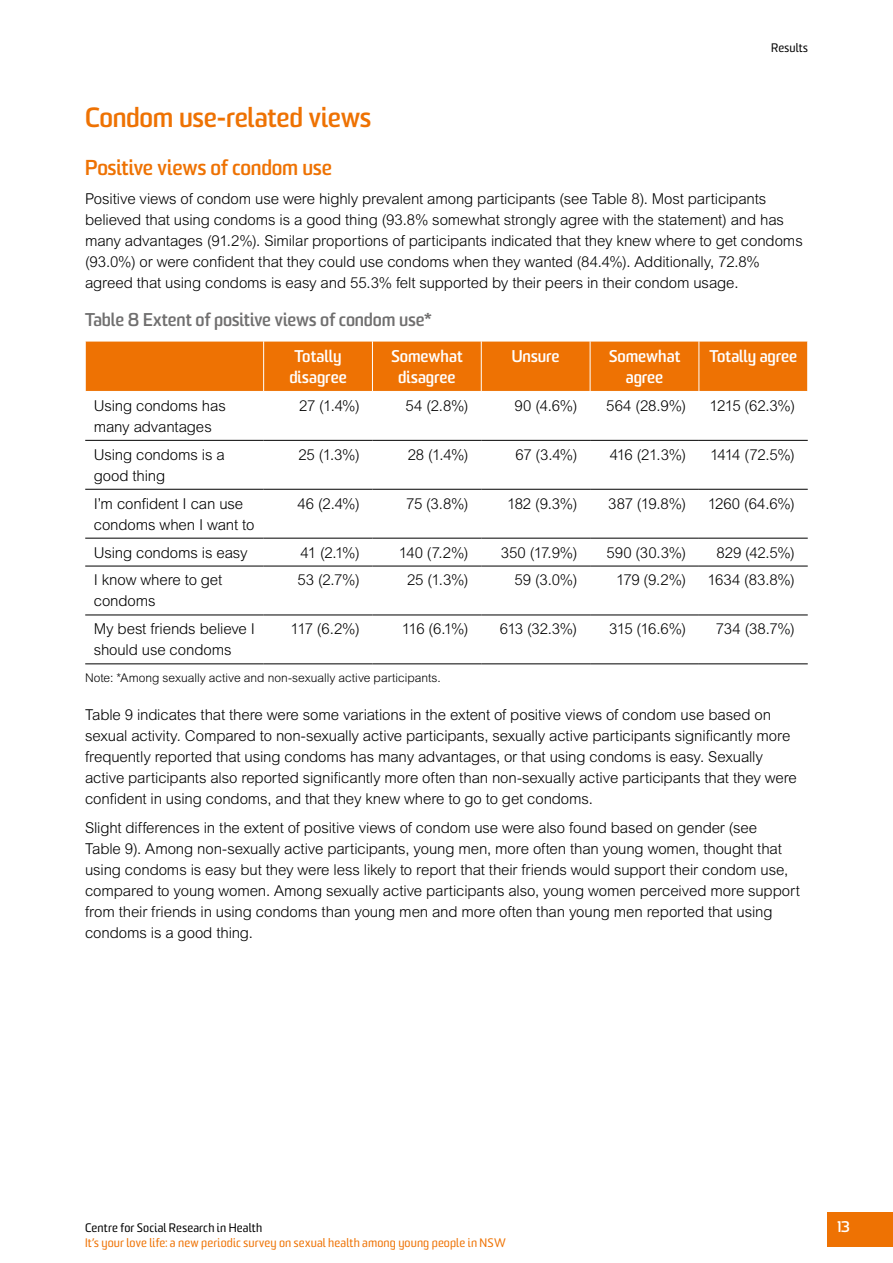
<style>
.page{position:relative;width:893px;height:1263px;background:#fff}
.page>*{position:absolute;margin:0;border:0;box-sizing:border-box;transform-origin:0 0}
.t1{font:700 27px "Sommet";letter-spacing:-.01em;color:#ee7203}
.t2{font:700 21px "Sommet";letter-spacing:-.005em;color:#ee7203}
.t3{font:700 18px "Sommet";letter-spacing:-.005em;color:#706f6f}
.t4{font:700 16.5px/21px "Sommet";color:#fff;text-align:center}
.t5{font:300 15px/21px "Arial MT Std";letter-spacing:-.01em;color:#000}
.t6{font:700 15px "Sommet";color:#fff}
.t7{font:12px "Sommet";letter-spacing:.01em;color:#ee7203}
.t8{font:300 12px "Arial MT Std";color:#000}
.t9{font:12px "Sommet";letter-spacing:.015em;color:#000}
</style>
<div class="page">
<div style="left:828px;top:1212px;width:65px;height:35px;background:#ee7203"></div>
<div style="left:86px;top:342px;width:721px;height:49px;background:#ee7203"></div>
<svg style="left:85px;top:439px;width:723px;height:225px"></svg>
<hr style="left:263px;top:341px;width:1px;height:50px;background:#fff">
<hr style="left:372px;top:341px;width:1px;height:50px;background:#fff">
<hr style="left:481px;top:341px;width:1px;height:50px;background:#fff">
<hr style="left:590px;top:341px;width:1px;height:50px;background:#fff">
<hr style="left:699px;top:341px;width:1px;height:50px;background:#fff">
<hr style="left:85px;top:440px;width:179px;height:1px;background:#000">
<hr style="left:264px;top:440px;width:108px;height:1px;background:#000">
<hr style="left:372px;top:440px;width:109px;height:1px;background:#000">
<hr style="left:481px;top:440px;width:109px;height:1px;background:#000">
<hr style="left:590px;top:440px;width:109px;height:1px;background:#000">
<hr style="left:699px;top:440px;width:109px;height:1px;background:#000">
<hr style="left:85px;top:489px;width:179px;height:1px;background:#000">
<hr style="left:264px;top:489px;width:108px;height:1px;background:#000">
<hr style="left:372px;top:489px;width:109px;height:1px;background:#000">
<hr style="left:481px;top:489px;width:109px;height:1px;background:#000">
<hr style="left:590px;top:489px;width:109px;height:1px;background:#000">
<hr style="left:699px;top:489px;width:109px;height:1px;background:#000">
<hr style="left:85px;top:538px;width:179px;height:1px;background:#000">
<hr style="left:264px;top:538px;width:108px;height:1px;background:#000">
<hr style="left:372px;top:538px;width:109px;height:1px;background:#000">
<hr style="left:481px;top:538px;width:109px;height:1px;background:#000">
<hr style="left:590px;top:538px;width:109px;height:1px;background:#000">
<hr style="left:699px;top:538px;width:109px;height:1px;background:#000">
<hr style="left:85px;top:566px;width:179px;height:1px;background:#000">
<hr style="left:264px;top:566px;width:108px;height:1px;background:#000">
<hr style="left:372px;top:566px;width:109px;height:1px;background:#000">
<hr style="left:481px;top:566px;width:109px;height:1px;background:#000">
<hr style="left:590px;top:566px;width:109px;height:1px;background:#000">
<hr style="left:699px;top:566px;width:109px;height:1px;background:#000">
<hr style="left:85px;top:615px;width:179px;height:1px;background:#000">
<hr style="left:264px;top:615px;width:108px;height:1px;background:#000">
<hr style="left:372px;top:615px;width:109px;height:1px;background:#000">
<hr style="left:481px;top:615px;width:109px;height:1px;background:#000">
<hr style="left:590px;top:615px;width:109px;height:1px;background:#000">
<hr style="left:699px;top:615px;width:109px;height:1px;background:#000">
<hr style="left:85px;top:664px;width:179px;height:1px;background:#000">
<hr style="left:264px;top:664px;width:108px;height:1px;background:#000">
<hr style="left:372px;top:664px;width:109px;height:1px;background:#000">
<hr style="left:481px;top:664px;width:109px;height:1px;background:#000">
<hr style="left:590px;top:664px;width:109px;height:1px;background:#000">
<hr style="left:699px;top:664px;width:109px;height:1px;background:#000">
<p class="t9" style="left:771px;top:40px;width:38px">Results</p>
<h1 class="t1" style="left:85px;top:100px;width:288px">Condom use-related views</h1>
<h2 class="t2" style="left:85px;top:154px;width:248px">Positive views of condom use</h2>
<p class="t5" style="left:85px;top:189px;width:719px">Positive views of condom use were highly prevalent among participants (see Table 8). Most participants believed that using condoms is a good thing (93.8% somewhat strongly agree with the statement) and has many advantages (91.2%). Similar proportions of participants indicated that they knew where to get condoms (93.0%) or were confident that they could use condoms when they wanted (84.4%). Additionally, 72.8% agreed that using condoms is easy and 55.3% felt supported by their peers in their condom usage.</p>
<p class="t3" style="left:85px;top:309px;width:348px">Table 8 Extent of positive views of condom use*</p>
<p class="t4" style="left:289px;top:347px;width:59px">Totally disagree</p>
<p class="t4" style="left:391px;top:347px;width:73px">Somewhat disagree</p>
<p class="t4" style="left:512px;top:347px;width:49px">Unsure</p>
<p class="t4" style="left:609px;top:347px;width:73px">Somewhat agree</p>
<p class="t4" style="left:709px;top:347px;width:89px">Totally agree</p>
<p class="t5" style="left:94px;top:395px;width:134px">Using condoms has many advantages</p>
<p class="t5" style="left:299px;top:395px;width:62px">27 (1.4%)</p>
<p class="t5" style="left:406px;top:395px;width:64px">54 (2.8%)</p>
<p class="t5" style="left:515px;top:395px;width:64px">90 (4.6%)</p>
<p class="t5" style="left:606px;top:395px;width:81px">564 (28.9%)</p>
<p class="t5" style="left:710px;top:395px;width:87px">1215 (62.3%)</p>
<p class="t5" style="left:94px;top:444px;width:133px">Using condoms is a good thing</p>
<p class="t5" style="left:298px;top:444px;width:63px">25 (1.3%)</p>
<p class="t5" style="left:408px;top:444px;width:62px">28 (1.4%)</p>
<p class="t5" style="left:515px;top:444px;width:63px">67 (3.4%)</p>
<p class="t5" style="left:610px;top:444px;width:78px">416 (21.3%)</p>
<p class="t5" style="left:710px;top:444px;width:86px">1414 (72.5%)</p>
<p class="t5" style="left:94px;top:493px;width:162px">I’m confident I can use condoms when I want to</p>
<p class="t5" style="left:298px;top:493px;width:64px">46 (2.4%)</p>
<p class="t5" style="left:406px;top:493px;width:64px">75 (3.8%)</p>
<p class="t5" style="left:507px;top:493px;width:72px">182 (9.3%)</p>
<p class="t5" style="left:608px;top:493px;width:79px">387 (19.8%)</p>
<p class="t5" style="left:708px;top:493px;width:89px">1260 (64.6%)</p>
<p class="t5" style="left:94px;top:542px;width:155px">Using condoms is easy</p>
<p class="t5" style="left:301px;top:542px;width:61px">41 (2.1%)</p>
<p class="t5" style="left:399px;top:542px;width:71px">140 (7.2%)</p>
<p class="t5" style="left:501px;top:542px;width:78px">350 (17.9%)</p>
<p class="t5" style="left:606px;top:542px;width:81px">590 (30.3%)</p>
<p class="t5" style="left:716px;top:542px;width:80px">829 (42.5%)</p>
<p class="t5" style="left:94px;top:570px;width:130px">I know where to get condoms</p>
<p class="t5" style="left:298px;top:570px;width:64px">53 (2.7%)</p>
<p class="t5" style="left:407px;top:570px;width:63px">25 (1.3%)</p>
<p class="t5" style="left:515px;top:570px;width:64px">59 (3.0%)</p>
<p class="t5" style="left:616px;top:570px;width:72px">179 (9.2%)</p>
<p class="t5" style="left:707px;top:570px;width:89px">1634 (83.8%)</p>
<p class="t5" style="left:94px;top:618px;width:163px">My best friends believe I should use condoms</p>
<p class="t5" style="left:291px;top:618px;width:71px">117 (6.2%)</p>
<p class="t5" style="left:402px;top:618px;width:68px">116 (6.1%)</p>
<p class="t5" style="left:500px;top:618px;width:79px">613 (32.3%)</p>
<p class="t5" style="left:609px;top:618px;width:78px">315 (16.6%)</p>
<p class="t5" style="left:716px;top:618px;width:80px">734 (38.7%)</p>
<p class="t8" style="left:85px;top:670px;width:357px">Note: *Among sexually active and non-sexually active participants.</p>
<p class="t5" style="left:85px;top:704px;width:713px">Table 9 indicates that there were some variations in the extent of positive views of condom use based on sexual activity. Compared to non-sexually active participants, sexually active participants significantly more frequently reported that using condoms has many advantages, or that using condoms is easy. Sexually active participants also reported significantly more often than non-sexually active participants that they were confident in using condoms, and that they knew where to go to get condoms.</p>
<p class="t5" style="left:85px;top:817px;width:716px">Slight differences in the extent of positive views of condom use were also found based on gender (see<br>Table 9). Among non-sexually active participants, young men, more often than young women, thought that using condoms is easy but they were less likely to report that their friends would support their condom use, compared to young women. Among sexually active participants also, young women perceived more support from their friends in using condoms than young men and more often than young men reported that using condoms is a good thing.</p>
<p class="t9" style="left:85px;top:1220px;width:179px">Centre for Social Research in Health</p>
<p class="t7" style="left:85px;top:1235px;width:422px">It’s your love life: a new periodic survey on sexual health among young people in NSW</p>
<p class="t6" style="left:836px;top:1217px;width:15px">13</p>
</div>
